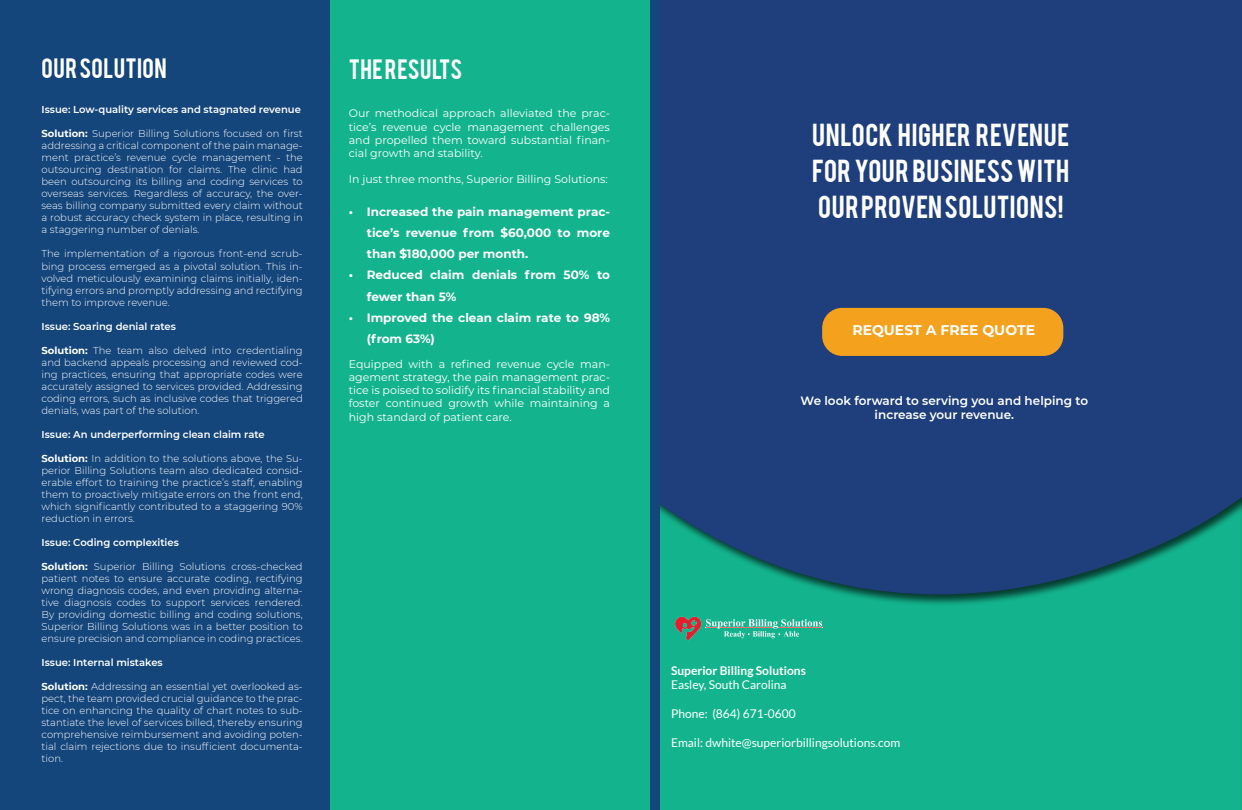
<style>
.page{position:relative;width:1242px;height:810px;background:#fff}
.page>*{position:absolute;margin:0;border:0;box-sizing:border-box;transform-origin:0 0}
.t1{font:25px/36px "Bebas";letter-spacing:.02em;color:#fff;text-align:justify}
.t2{font:22px "Bebas";letter-spacing:.02em;color:#fff}
.t3{font:700 14px "Montserrat";color:#fff}
.t4{font:700 12px/21px "Montserrat";color:#fff}
.t5{font:12px "Lato";color:#fff}
.t6{font:600 12px/14.4px "Montserrat";color:#fff;text-align:center}
.t7{font:700 12px "Lato";color:#fff}
.t8{font:11px/13.2px "Montserrat";color:#fff;text-align:justify}
.t9{font:300 10px/12px "Montserrat";color:#fff;text-align:justify}
.t10{font:600 10px "Montserrat";color:#fff}
.s1{font-weight:700}
</style>
<div class="page">
<div style="left:612px;top:0;width:629px;height:809px;background:#1f3f7c"></div>
<div style="left:611px;top:462px;width:630px;height:347px;background:#231f20;opacity:.75"></div>
<div style="left:329px;top:0;width:330px;height:809px;background:#13b48d"></div>
<div style="left:650px;top:0;width:9px;height:809px;background:#14457b"></div>
<div style="left:822px;top:308px;width:241px;height:48px;background:#f4a11d;border-radius:20px"></div>
<div style="left:0;top:0;width:330px;height:809px;background:#14457b"></div>
<img style="left:671px;top:599px;width:156px;height:52px">
<svg style="left:705px;top:627px;width:12px;height:1px"></svg>
<img style="left:720px;top:627px;width:52px;height:1px">
<img style="left:778px;top:627px;width:43px;height:1px">
<h2 class="t2" style="left:42px;top:52px;width:127px">OUR SOLUTION</h2>
<p class="t10" style="left:42px;top:103px;width:261px">Issue: Low-quality services and stagnated revenue</p>
<p class="t9" style="left:42px;top:127px;width:263px"><span class="s1">Solution:</span> Superior Billing Solutions focused on first addressing a critical component of the pain manage&shy;ment practice’s revenue cycle management - the outsourcing destination for claims. The clinic had been outsourcing its billing and coding services to overseas services. Regardless of accuracy, the over&shy;seas billing company submitted every claim without a robust accuracy check system in place, resulting in a staggering number of denials.</p>
<p class="t9" style="left:42px;top:247px;width:263px">The implementation of a rigorous front-end scrub&shy;bing process emerged as a pivotal solution. This in&shy;volved meticulously examining claims initially, iden&shy;tifying errors and promptly addressing and rectifying them to improve revenue.</p>
<p class="t10" style="left:42px;top:319px;width:136px">Issue: Soaring denial rates</p>
<p class="t9" style="left:42px;top:343px;width:263px"><span class="s1">Solution:</span> The team also delved into credentialing and backend appeals processing and reviewed cod&shy;ing practices, ensuring that appropriate codes were accurately assigned to services provided. Addressing coding errors, such as inclusive codes that triggered denials, was part of the solution.</p>
<p class="t10" style="left:42px;top:427px;width:225px">Issue: An underperforming clean claim rate</p>
<p class="t9" style="left:42px;top:451px;width:263px"><span class="s1">Solution:</span> In addition to the solutions above, the Su&shy;perior Billing Solutions team also dedicated consid&shy;erable effort to training the practice’s staff, enabling them to proactively mitigate errors on the front end, which significantly contributed to a staggering 90% reduction in errors.</p>
<p class="t10" style="left:42px;top:535px;width:139px">Issue: Coding complexities</p>
<p class="t9" style="left:42px;top:559px;width:263px"><span class="s1">Solution:</span> Superior Billing Solutions cross-checked patient notes to ensure accurate coding, rectifying wrong diagnosis codes, and even providing alterna&shy;tive diagnosis codes to support services rendered.<br>By providing domestic billing and coding solutions, Superior Billing Solutions was in a better position to ensure precision and compliance in coding practices.</p>
<p class="t10" style="left:42px;top:655px;width:123px">Issue: Internal mistakes</p>
<p class="t9" style="left:42px;top:679px;width:263px"><span class="s1">Solution:</span> Addressing an essential yet overlooked as&shy;pect, the team provided crucial guidance to the prac&shy;tice on enhancing the quality of chart notes to sub&shy;stantiate the level of services billed, thereby ensuring comprehensive reimbursement and avoiding poten&shy;tial claim rejections due to insufficient documenta&shy;tion.</p>
<h2 class="t2" style="left:349px;top:53px;width:115px">THE RESULTS</h2>
<p class="t8" style="left:349px;top:106px;width:263px">Our methodical approach alleviated the prac&shy;tice’s revenue cycle management challenges and propelled them toward substantial finan&shy;cial growth and stability.</p>
<p class="t8" style="left:349px;top:172px;width:260px">In just three months, Superior Billing Solutions:</p>
<p class="t4" style="left:367px;top:201px;width:244px;text-align:justify;text-indent:-18px">• Increased the pain management prac&shy;tice’s revenue from $60,000 to more than $180,000 per month.</p>
<p class="t4" style="left:367px;top:264px;width:244px;text-indent:-18px">• Reduced claim denials from 50% to fewer than 5%</p>
<p class="t4" style="left:367px;top:306px;width:245px;text-indent:-18px">• Improved the clean claim rate to 98% (from 63%)</p>
<p class="t8" style="left:349px;top:356px;width:263px">Equipped with a refined revenue cycle man&shy;agement strategy, the pain management prac&shy;tice is poised to solidify its financial stability and foster continued growth while maintaining a high standard of patient care.</p>
<h1 class="t1" style="left:812px;top:115px;width:259px">UNLOCK HIGHER REVENUE FOR YOUR BUSINESS WITH OUR PROVEN SOLUTIONS!</h1>
<h3 class="t3" style="left:852px;top:320px;width:184px">REQUEST A FREE QUOTE</h3>
<p class="t6" style="left:800px;top:392px;width:289px">We look forward to serving you and helping to increase your revenue.</p>
<p class="t7" style="left:671px;top:663px;width:136px">Superior Billing Solutions</p>
<p class="t5" style="left:671px;top:678px;width:117px">Easley, South Carolina</p>
<p class="t5" style="left:671px;top:706px;width:126px">Phone: (864) 671-0600</p>
<p class="t5" style="left:671px;top:735px;width:231px">Email: dwhite@superiorbillingsolutions.com</p>
</div>
